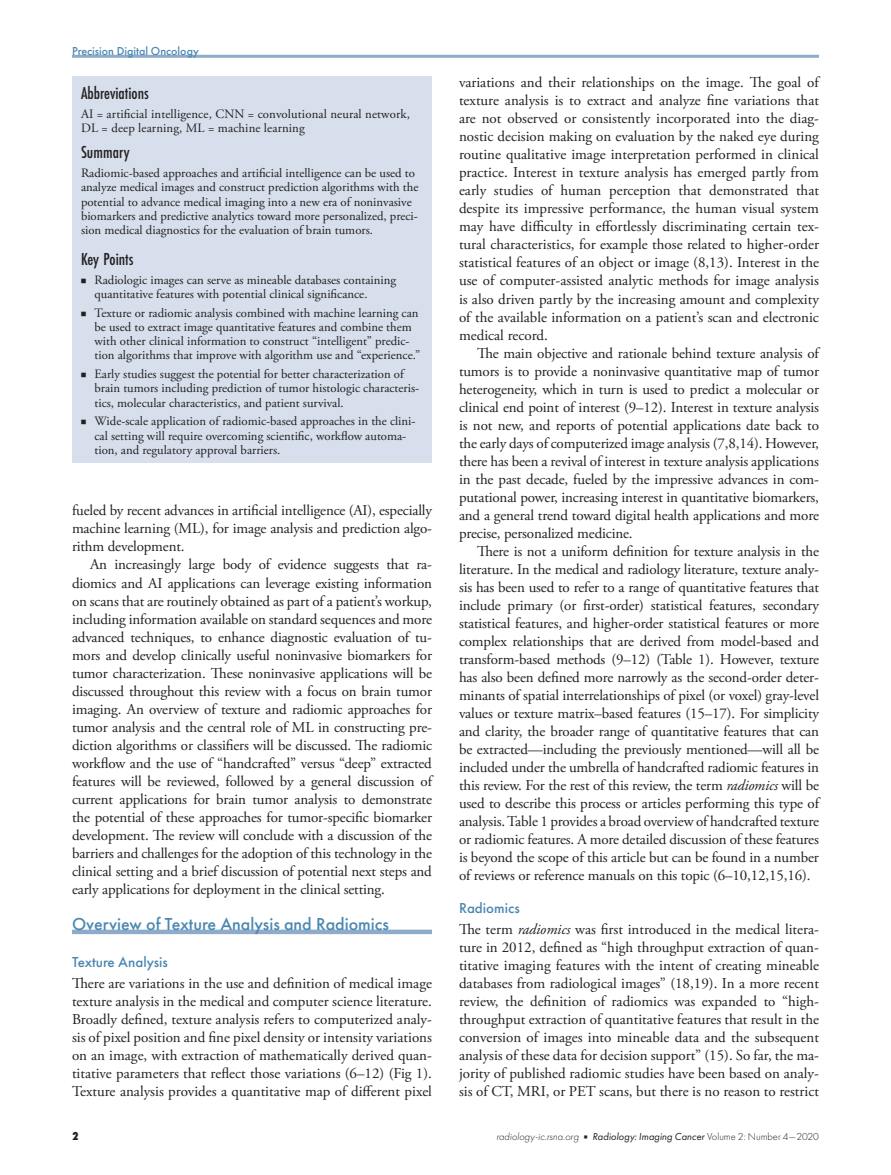
<style>
.page{position:relative;width:891px;height:1175px;background:#fff}
.page>*{position:absolute;margin:0;border:0;box-sizing:border-box;transform-origin:0 0}
.t1{font:500 18px "Futura PT";color:#4b87b1}
.t2{font:500 18px "Futura PT Cond";color:#231f20}
.t3{font:15px/18px "Adobe Garamond Pro";letter-spacing:-.01em;color:#231f20;text-align:justify}
.t4{font:500 15px "Futura PT";color:#4b87b1}
.t5{font:12.75px/14.2px "Adobe Garamond Pro";color:#231f20}
.t6{font:500 12px "Futura PT";color:#4b87b1}
.t7{font:800 12px "Futura PT Cond";color:#231f20}
.t8{font:italic 10.5px "Futura PT";color:#231f20}
.s1{font-family:"Universal Newswith Comm Pi";font-size:9px}
.s2{font-style:italic}
.s3{font-weight:300}
.s4{font-family:"Universal Newswith Comm Pi";font-style:normal;font-size:6px}
.s5{font-weight:300;font-style:normal}
</style>
<div class="page">
<hr style="left:72px;top:55px;width:747px;height:3px;background:#8eacca">
<div style="left:72px;top:929px;width:360px;height:5px;background:#8eacca"></div>
<div style="left:72px;top:76px;width:360px;height:387px;background:#d6dfeb"></div>
<p class="t6" style="left:72px;top:43px;width:128px">Precision Digital Oncology</p>
<p class="t2" style="left:81px;top:83px;width:69px">Abbreviations</p>
<p class="t5" style="left:81px;top:107px;width:330px">AI = artificial intelligence, CNN = convolutional neural network,<br>DL = deep learning, ML = machine learning</p>
<p class="t2" style="left:81px;top:142px;width:50px">Summary</p>
<p class="t5" style="left:81px;top:166px;width:339px">Radiomic-based approaches and artificial intelligence can be used to analyze medical images and construct prediction algorithms with the potential to advance medical imaging into a new era of noninvasive biomarkers and predictive analytics toward more personalized, preci&shy;sion medical diagnostics for the evaluation of brain tumors.</p>
<p class="t2" style="left:81px;top:248px;width:54px">Key Points</p>
<p class="t5" style="left:94px;top:273px;width:303px;text-indent:-14px"><span class="s1">n</span> Radiologic images can serve as mineable databases containing quantitative features with potential clinical significance.</p>
<p class="t5" style="left:94px;top:306px;width:327px;text-indent:-14px"><span class="s1">n</span> Texture or radiomic analysis combined with machine learning can be used to extract image quantitative features and combine them with other clinical information to construct “intelligent” predic&shy;tion algorithms that improve with algorithm use and “experience.”</p>
<p class="t5" style="left:94px;top:367px;width:326px;text-indent:-14px"><span class="s1">n</span> Early studies suggest the potential for better characterization of brain tumors including prediction of tumor histologic characteris&shy;tics, molecular characteristics, and patient survival.</p>
<p class="t5" style="left:94px;top:414px;width:323px;text-indent:-14px"><span class="s1">n</span> Wide-scale application of radiomic-based approaches in the clini&shy;cal setting will require overcoming scientific, workflow automa&shy;tion, and regulatory approval barriers.</p>
<p class="t3" style="left:72px;top:502px;width:362px">fueled by recent advances in artificial intelligence (AI), especially machine learning (ML), for image analysis and prediction algo&shy;rithm development.</p>
<p class="t3" style="left:72px;top:556px;width:362px;text-indent:18px">An increasingly large body of evidence suggests that ra&shy;diomics and AI applications can leverage existing information on scans that are routinely obtained as part of a patient’s workup, including information available on standard sequences and more advanced techniques, to enhance diagnostic evaluation of tu&shy;mors and develop clinically useful noninvasive biomarkers for tumor characterization. These noninvasive applications will be discussed throughout this review with a focus on brain tumor imaging. An overview of texture and radiomic approaches for tumor analysis and the central role of ML in constructing pre&shy;diction algorithms or classifiers will be discussed. The radiomic workflow and the use of “handcrafted” versus “deep” extracted features will be reviewed, followed by a general discussion of current applications for brain tumor analysis to demonstrate the potential of these approaches for tumor-specific biomarker development. The review will conclude with a discussion of the barriers and challenges for the adoption of this technology in the clinical setting and a brief discussion of potential next steps and early applications for deployment in the clinical setting.</p>
<p class="t1" style="left:72px;top:912px;width:318px">Overview of Texture Analysis and Radiomics</p>
<p class="t4" style="left:72px;top:953px;width:97px">Texture Analysis</p>
<p class="t3" style="left:72px;top:975px;width:362px">There are variations in the use and definition of medical image texture analysis in the medical and computer science literature.<br>Broadly defined, texture analysis refers to computerized analy&shy;sis of pixel position and fine pixel density or intensity variations on an image, with extraction of mathematically derived quan&shy;titative parameters that reflect those variations (6–12) (Fig 1).<br>Texture analysis provides a quantitative map of different pixel</p>
<p class="t3" style="left:459px;top:74px;width:362px">variations and their relationships on the image. The goal of texture analysis is to extract and analyze fine variations that are not observed or consistently incorporated into the diag&shy;nostic decision making on evaluation by the naked eye during routine qualitative image interpretation performed in clinical practice. Interest in texture analysis has emerged partly from early studies of human perception that demonstrated that despite its impressive performance, the human visual system may have difficulty in effortlessly discriminating certain tex&shy;tural characteristics, for example those related to higher-order statistical features of an object or image (8,13). Interest in the use of computer-assisted analytic methods for image analysis is also driven partly by the increasing amount and complexity of the available information on a patient’s scan and electronic medical record.</p>
<p class="t3" style="left:459px;top:344px;width:362px;text-indent:18px">The main objective and rationale behind texture analysis of tumors is to provide a noninvasive quantitative map of tumor heterogeneity, which in turn is used to predict a molecular or clinical end point of interest (9–12). Interest in texture analysis is not new, and reports of potential applications date back to the early days of computerized image analysis (7,8,14). However, there has been a revival of interest in texture analysis applications in the past decade, fueled by the impressive advances in com&shy;putational power, increasing interest in quantitative biomarkers, and a general trend toward digital health applications and more precise, personalized medicine.</p>
<p class="t3" style="left:459px;top:542px;width:362px;text-indent:18px">There is not a uniform definition for texture analysis in the literature. In the medical and radiology literature, texture analy&shy;sis has been used to refer to a range of quantitative features that include primary (or first-order) statistical features, secondary statistical features, and higher-order statistical features or more complex relationships that are derived from model-based and transform-based methods (9–12) (Table 1). However, texture has also been defined more narrowly as the second-order deter&shy;minants of spatial interrelationships of pixel (or voxel) gray-level values or texture matrix–based features (15–17). For simplicity and clarity, the broader range of quantitative features that can be extracted—including the previously mentioned—will all be included under the umbrella of handcrafted radiomic features in this review. For the rest of this review, the term <span class="s2">radiomics</span> will be used to describe this process or articles performing this type of analysis. Table 1 provides a broad overview of handcrafted texture or radiomic features. A more detailed discussion of these features is beyond the scope of this article but can be found in a number of reviews or reference manuals on this topic (6–10,12,15,16).</p>
<p class="t4" style="left:459px;top:898px;width:62px">Radiomics</p>
<p class="t3" style="left:459px;top:920px;width:362px">The term <span class="s2">radiomics</span> was first introduced in the medical litera&shy;ture in 2012, defined as “high throughput extraction of quan&shy;titative imaging features with the intent of creating mineable databases from radiological images” (18,19). In a more recent review, the definition of radiomics was expanded to “high&shy;throughput extraction of quantitative features that result in the conversion of images into mineable data and the subsequent analysis of these data for decision support” (15). So far, the ma&shy;jority of published radiomic studies have been based on analy&shy;sis of CT, MRI, or PET scans, but there is no reason to restrict</p>
<p class="t7" style="left:72px;top:1128px;width:8px">2</p>
<p class="t8" style="left:496px;top:1130px;width:324px"><span class="s3">radiology-ic.rsna.org</span> <span class="s4">n</span> Radiology: Imaging Cancer <span class="s5">Volume 2: Number 4—2020</span></p>
</div>
